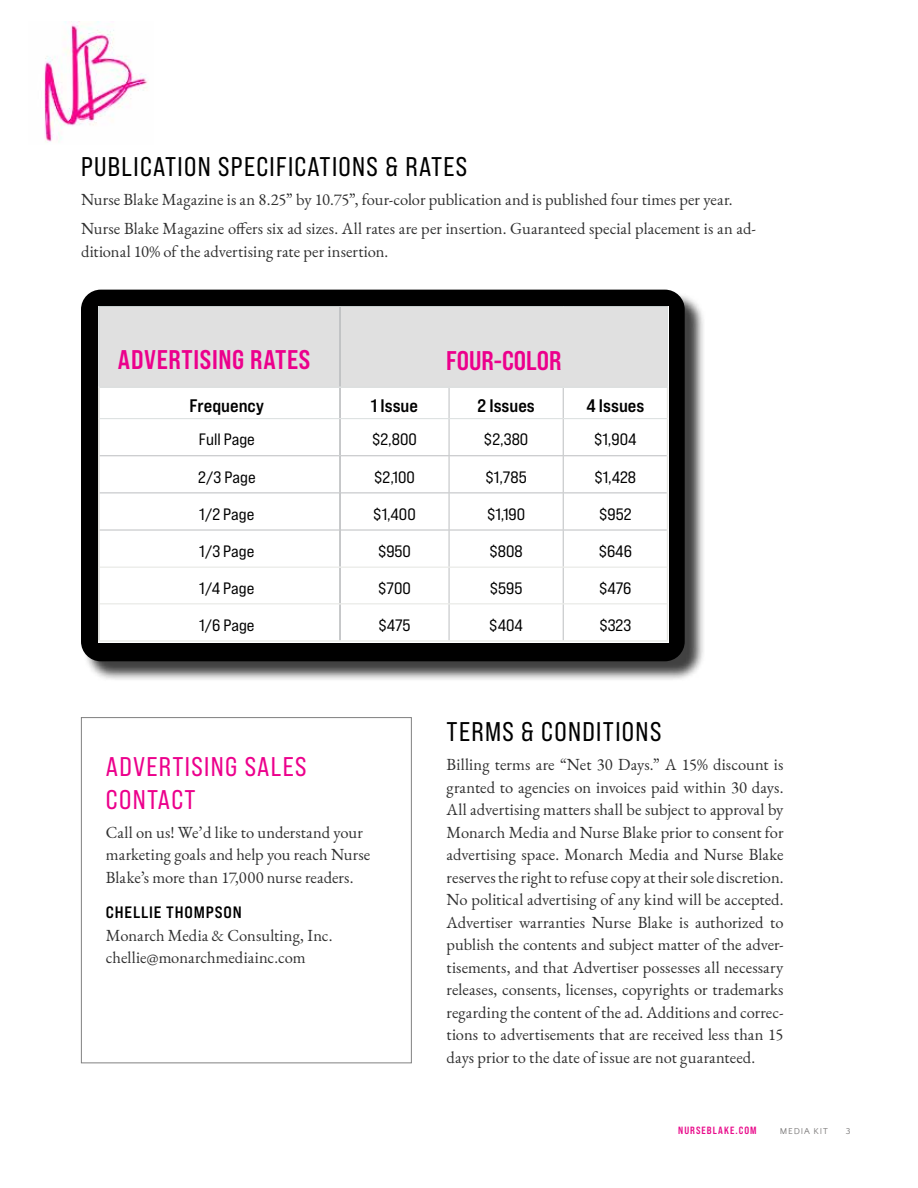
<style>
.page{position:relative;width:918px;height:1188px;background:#fff}
.page>*{position:absolute;margin:0;border:0;box-sizing:border-box;transform-origin:0 0}
.t1{font:27px "Bebas Neue Pro Sm E Rg";letter-spacing:.05em;color:#000}
.t2{font:27px/32.4px "Bebas Neue Pro Sm E Rg";letter-spacing:.05em;color:#ec008c}
.t3{font:27px "Bebas Neue Pro Sm E Bd";letter-spacing:.025em;color:#ec008c}
.t4{font:27px "Bebas Neue Pro Sm E Bd";color:#ec008c}
.t5{font:18.15px "Bebas Neue Pro Exp Bd";color:#000}
.t6{font:16.5px/22.5px "EB Garamond";color:#2f2f2f}
.t7{font:16.5px "Bebas Neue Pro Exp Rg";color:#000}
.t8{font:16.5px "Bebas Neue Pro Exp Bd";letter-spacing:.05em;color:#000}
.t9{font:10.5px "Bebas Neue Pro Sm E Bd";letter-spacing:.1em;color:#e90c8b}
.t10{font:8.85px "Quattrocento Sans";letter-spacing:.1em;color:#807e7e}
</style>
<div class="page">
<img style="left:44px;top:22px;width:104px;height:121px">
<div style="left:83px;top:292px;width:622px;height:390px;background:#000;opacity:.75"></div>
<div style="left:81px;top:290px;width:604px;height:371px;background:#000;border-radius:20px"></div>
<div style="left:99px;top:307px;width:568px;height:80px;background:#e0e0e0"></div>
<div style="left:100px;top:388px;width:567px;height:30px;background:#fff"></div>
<div style="left:100px;top:419px;width:567px;height:221px;background:#fff"></div>
<hr style="left:449px;top:388px;width:1px;height:30px;background:#bcbec0">
<hr style="left:563px;top:388px;width:1px;height:30px;background:#bcbec0">
<hr style="left:449px;top:419px;width:1px;height:36px;background:#bcbec0">
<hr style="left:563px;top:419px;width:1px;height:36px;background:#bcbec0">
<hr style="left:100px;top:455px;width:239px;height:1px;background:#bcbec0">
<hr style="left:341px;top:455px;width:108px;height:1px;background:#bcbec0">
<hr style="left:449px;top:455px;width:114px;height:1px;background:#bcbec0">
<hr style="left:449px;top:456px;width:1px;height:36px;background:#bcbec0">
<hr style="left:563px;top:455px;width:104px;height:1px;background:#bcbec0">
<hr style="left:563px;top:456px;width:1px;height:36px;background:#bcbec0">
<hr style="left:100px;top:492px;width:239px;height:1px;background:#bcbec0">
<hr style="left:341px;top:492px;width:108px;height:1px;background:#bcbec0">
<hr style="left:449px;top:492px;width:114px;height:1px;background:#bcbec0">
<hr style="left:449px;top:493px;width:1px;height:37px;background:#bcbec0">
<hr style="left:563px;top:492px;width:104px;height:1px;background:#bcbec0">
<hr style="left:563px;top:493px;width:1px;height:37px;background:#bcbec0">
<hr style="left:100px;top:530px;width:239px;height:1px;background:#bcbec0">
<hr style="left:341px;top:530px;width:108px;height:1px;background:#bcbec0">
<hr style="left:449px;top:530px;width:114px;height:1px;background:#bcbec0">
<hr style="left:449px;top:530px;width:1px;height:37px;background:#bcbec0">
<hr style="left:563px;top:530px;width:104px;height:1px;background:#bcbec0">
<hr style="left:563px;top:530px;width:1px;height:37px;background:#bcbec0">
<hr style="left:449px;top:568px;width:1px;height:35px;background:#bcbec0">
<hr style="left:563px;top:568px;width:1px;height:35px;background:#bcbec0">
<hr style="left:449px;top:604px;width:1px;height:36px;background:#bcbec0">
<hr style="left:563px;top:604px;width:1px;height:36px;background:#bcbec0">
<hr style="left:339px;top:307px;width:2px;height:80px;background:#bcbec0">
<hr style="left:339px;top:388px;width:2px;height:30px;background:#bcbec0">
<hr style="left:339px;top:419px;width:2px;height:37px;background:#bcbec0">
<hr style="left:339px;top:456px;width:2px;height:37px;background:#bcbec0">
<hr style="left:339px;top:493px;width:2px;height:37px;background:#bcbec0">
<hr style="left:339px;top:530px;width:2px;height:37px;background:#bcbec0">
<hr style="left:339px;top:568px;width:2px;height:35px;background:#bcbec0">
<hr style="left:339px;top:604px;width:2px;height:36px;background:#bcbec0">
<hr style="left:100px;top:418px;width:240px;height:1px;background:#dadede">
<hr style="left:340px;top:418px;width:109px;height:1px;background:#dadede">
<hr style="left:449px;top:418px;width:114px;height:1px;background:#dadede">
<hr style="left:563px;top:418px;width:104px;height:1px;background:#dadede">
<hr style="left:100px;top:567px;width:240px;height:1px;background:#e4e5e1">
<hr style="left:340px;top:567px;width:109px;height:1px;background:#e4e5e1">
<hr style="left:449px;top:567px;width:114px;height:1px;background:#e4e5e1">
<hr style="left:563px;top:567px;width:104px;height:1px;background:#e4e5e1">
<hr style="left:100px;top:603px;width:240px;height:1px;background:#e4e5e1">
<hr style="left:340px;top:603px;width:109px;height:1px;background:#e4e5e1">
<hr style="left:449px;top:603px;width:114px;height:1px;background:#e4e5e1">
<hr style="left:563px;top:603px;width:104px;height:1px;background:#e4e5e1">
<hr style="left:98px;top:388px;width:2px;height:31px;background:#d2d4cd">
<hr style="left:98px;top:419px;width:2px;height:37px;background:#d2d4cd">
<hr style="left:98px;top:456px;width:2px;height:37px;background:#d2d4cd">
<hr style="left:98px;top:493px;width:2px;height:37px;background:#d2d4cd">
<hr style="left:98px;top:530px;width:2px;height:37px;background:#d2d4cd">
<hr style="left:98px;top:567px;width:2px;height:37px;background:#d2d4cd">
<hr style="left:98px;top:604px;width:2px;height:36px;background:#d2d4cd">
<hr style="left:667px;top:388px;width:1px;height:31px;background:#e4e5e1">
<hr style="left:667px;top:419px;width:1px;height:37px;background:#e4e5e1">
<hr style="left:667px;top:456px;width:1px;height:37px;background:#e4e5e1">
<hr style="left:667px;top:493px;width:1px;height:37px;background:#e4e5e1">
<hr style="left:667px;top:530px;width:1px;height:37px;background:#e4e5e1">
<hr style="left:667px;top:567px;width:1px;height:37px;background:#e4e5e1">
<hr style="left:667px;top:604px;width:1px;height:36px;background:#e4e5e1">
<hr style="left:98px;top:640px;width:242px;height:2px;background:#e4e5e1">
<hr style="left:340px;top:640px;width:109px;height:2px;background:#e4e5e1">
<hr style="left:449px;top:640px;width:114px;height:2px;background:#e4e5e1">
<hr style="left:563px;top:640px;width:105px;height:2px;background:#e4e5e1">
<hr style="left:98px;top:306px;width:242px;height:1px;background:#c6cdcd">
<hr style="left:98px;top:307px;width:1px;height:80px;background:#c6cdcd">
<hr style="left:340px;top:306px;width:109px;height:1px;background:#c6cdcd">
<hr style="left:449px;top:306px;width:114px;height:1px;background:#c6cdcd">
<hr style="left:563px;top:306px;width:105px;height:1px;background:#c6cdcd">
<hr style="left:667px;top:307px;width:1px;height:80px;background:#dadede">
<hr style="left:98px;top:387px;width:242px;height:1px;background:#dadede">
<hr style="left:340px;top:387px;width:109px;height:1px;background:#dadede">
<hr style="left:449px;top:387px;width:114px;height:1px;background:#dadede">
<hr style="left:563px;top:387px;width:105px;height:1px;background:#dadede">
<h1 class="t1" style="left:81px;top:151px;width:388px">PUBLICATION SPECIFICATIONS &amp; RATES</h1>
<p class="t6" style="left:81px;top:185px;width:676px;line-height:29.2px">Nurse Blake Magazine is an 8.25” by 10.75”, four-color publication and is published four times per year.<br>Nurse Blake Magazine offers six ad sizes. All rates are per insertion. Guaranteed special placement is an ad-</p>
<p class="t6" style="left:81px;top:240px;width:309px">ditional 10% of the advertising rate per insertion.</p>
<h1 class="t3" style="left:118px;top:344px;width:194px">ADVERTISING RATES</h1>
<h1 class="t4" style="left:446px;top:344px;width:117px">FOUR-COLOR</h1>
<p class="t5" style="left:190px;top:394px;width:76px">Frequency</p>
<p class="t5" style="left:371px;top:394px;width:49px">1 Issue</p>
<p class="t5" style="left:477px;top:394px;width:59px">2 Issues</p>
<p class="t5" style="left:586px;top:394px;width:60px">4 Issues</p>
<p class="t7" style="left:199px;top:430px;width:58px">Full Page</p>
<p class="t7" style="left:372px;top:430px;width:46px">$2,800</p>
<p class="t7" style="left:484px;top:430px;width:46px">$2,380</p>
<p class="t7" style="left:594px;top:430px;width:44px">$1,904</p>
<p class="t7" style="left:198px;top:467px;width:59px">2/3 Page</p>
<p class="t7" style="left:374px;top:467px;width:42px">$2,100</p>
<p class="t7" style="left:486px;top:467px;width:43px">$1,785</p>
<p class="t7" style="left:594px;top:467px;width:43px">$1,428</p>
<p class="t7" style="left:199px;top:504px;width:57px">1/2 Page</p>
<p class="t7" style="left:373px;top:504px;width:44px">$1,400</p>
<p class="t7" style="left:487px;top:504px;width:40px">$1,190</p>
<p class="t7" style="left:599px;top:504px;width:34px">$952</p>
<p class="t7" style="left:199px;top:541px;width:57px">1/3 Page</p>
<p class="t7" style="left:378px;top:541px;width:34px">$950</p>
<p class="t7" style="left:489px;top:541px;width:35px">$808</p>
<p class="t7" style="left:599px;top:541px;width:35px">$646</p>
<p class="t7" style="left:199px;top:578px;width:57px">1/4 Page</p>
<p class="t7" style="left:378px;top:578px;width:34px">$700</p>
<p class="t7" style="left:490px;top:578px;width:34px">$595</p>
<p class="t7" style="left:599px;top:578px;width:34px">$476</p>
<p class="t7" style="left:199px;top:615px;width:57px">1/6 Page</p>
<p class="t7" style="left:378px;top:615px;width:34px">$475</p>
<p class="t7" style="left:489px;top:615px;width:35px">$404</p>
<p class="t7" style="left:599px;top:615px;width:33px">$323</p>
<h1 class="t2" style="left:106px;top:750px;width:202px">ADVERTISING SALES<br>CONTACT</h1>
<p class="t6" style="left:106px;top:821px;width:266px">Call on us! We’d like to understand your marketing goals and help you reach Nurse<br>Blake’s more than 17,000 nurse readers.</p>
<p class="t8" style="left:106px;top:902px;width:137px">CHELLIE THOMPSON</p>
<p class="t6" style="left:106px;top:924px;width:228px">Monarch Media &amp; Consulting, Inc. chellie@monarchmediainc.com</p>
<h1 class="t1" style="left:447px;top:716px;width:216px">TERMS &amp; CONDITIONS</h1>
<p class="t6" style="left:447px;top:753px;width:338px;text-align:justify">Billing terms are “Net 30 Days.” A 15% discount is granted to agencies on invoices paid within 30 days.<br>All advertising matters shall be subject to approval by Monarch Media and Nurse Blake prior to consent for advertising space. Monarch Media and Nurse Blake reserves the right to refuse copy at their sole discretion.<br>No political advertising of any kind will be accepted.<br>Advertiser warranties Nurse Blake is authorized to publish the contents and subject matter of the adver&shy;tisements, and that Advertiser possesses all necessary releases, consents, licenses, copyrights or trademarks regarding the content of the ad. Additions and correc&shy;tions to advertisements that are received less than 15 days prior to the date of issue are not guaranteed.</p>
<p class="t9" style="left:678px;top:1124px;width:80px">NURSEBLAKE.COM</p>
<p class="t10" style="left:780px;top:1126px;width:50px">MEDIA KIT</p>
<p class="t10" style="left:846px;top:1126px;width:6px">3</p>
</div>
